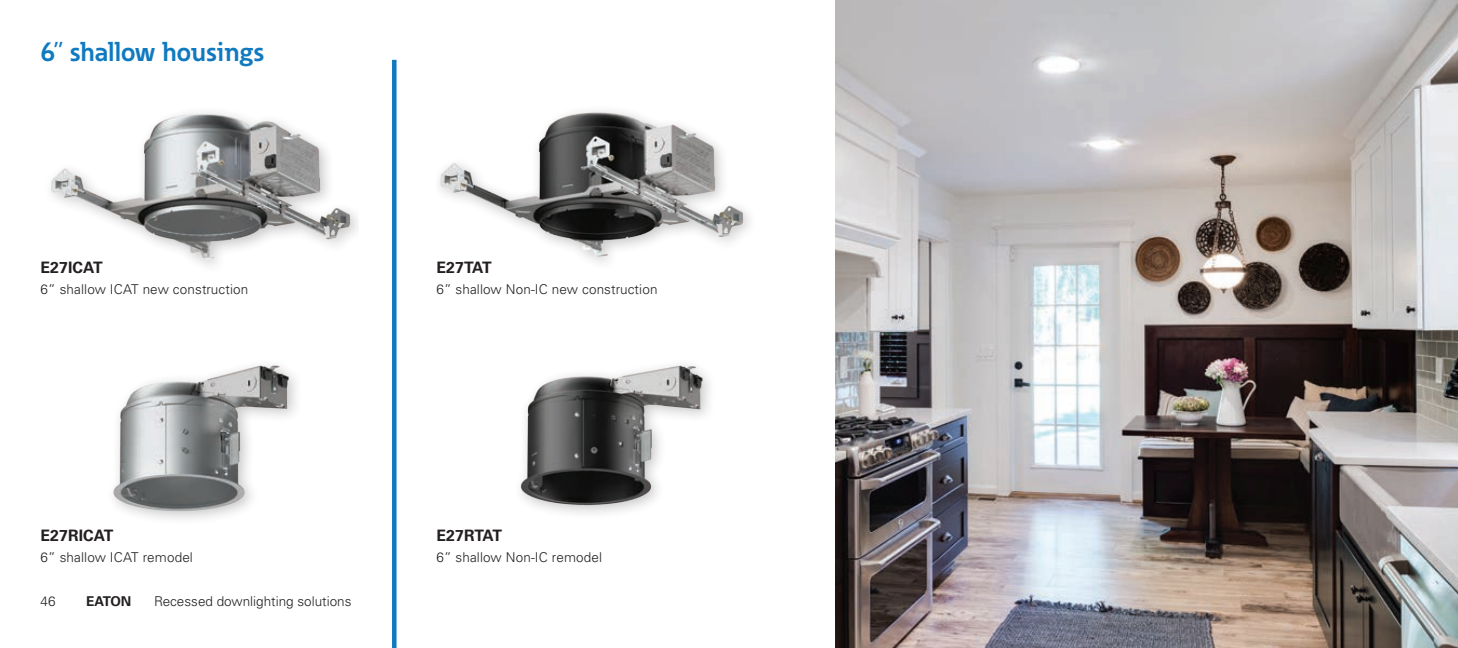
<style>
.page{position:relative;width:1458px;height:648px;background:#fff}
.page>*{position:absolute;margin:0;border:0;box-sizing:border-box;transform-origin:0 0}
.t1{font:700 27px "Eaton";color:#107ac0}
.t2{font:700 15.75px "Univers LT Std";letter-spacing:.01em;color:#231f20}
.t3{font:300 13.5px "Univers LT Std";letter-spacing:.01em;color:#231f20}
.t4{font:700 13.5px "Univers LT Std";letter-spacing:-.02em;color:#231f20}
</style>
<div class="page">
<img style="left:51px;top:112px;width:307px;height:154px">
<img style="left:439px;top:111px;width:311px;height:152px">
<img style="left:113px;top:365px;width:183px;height:154px">
<img style="left:520px;top:365px;width:190px;height:148px">
<div style="left:392px;top:60px;width:5px;height:588px;background:#107ac0"></div>
<img style="left:836px;top:0;width:622px;height:648px">
<h1 class="t1" style="left:40px;top:35px;width:225px">6” shallow housings</h1>
<p class="t2" style="left:40px;top:258px;width:64px">E27ICAT</p>
<p class="t3" style="left:40px;top:281px;width:209px">6” shallow ICAT new construction</p>
<p class="t2" style="left:436px;top:258px;width:57px">E27TAT</p>
<p class="t3" style="left:436px;top:281px;width:223px">6” shallow Non-IC new construction</p>
<p class="t2" style="left:40px;top:526px;width:74px">E27RICAT</p>
<p class="t3" style="left:40px;top:549px;width:154px">6” shallow ICAT remodel</p>
<p class="t3" style="left:40px;top:593px;width:17px">46</p>
<p class="t4" style="left:86px;top:593px;width:47px">EATON</p>
<p class="t3" style="left:154px;top:593px;width:199px">Recessed downlighting solutions</p>
<p class="t2" style="left:436px;top:526px;width:67px">E27RTAT</p>
<p class="t3" style="left:436px;top:549px;width:167px">6” shallow Non-IC remodel</p>
</div>
